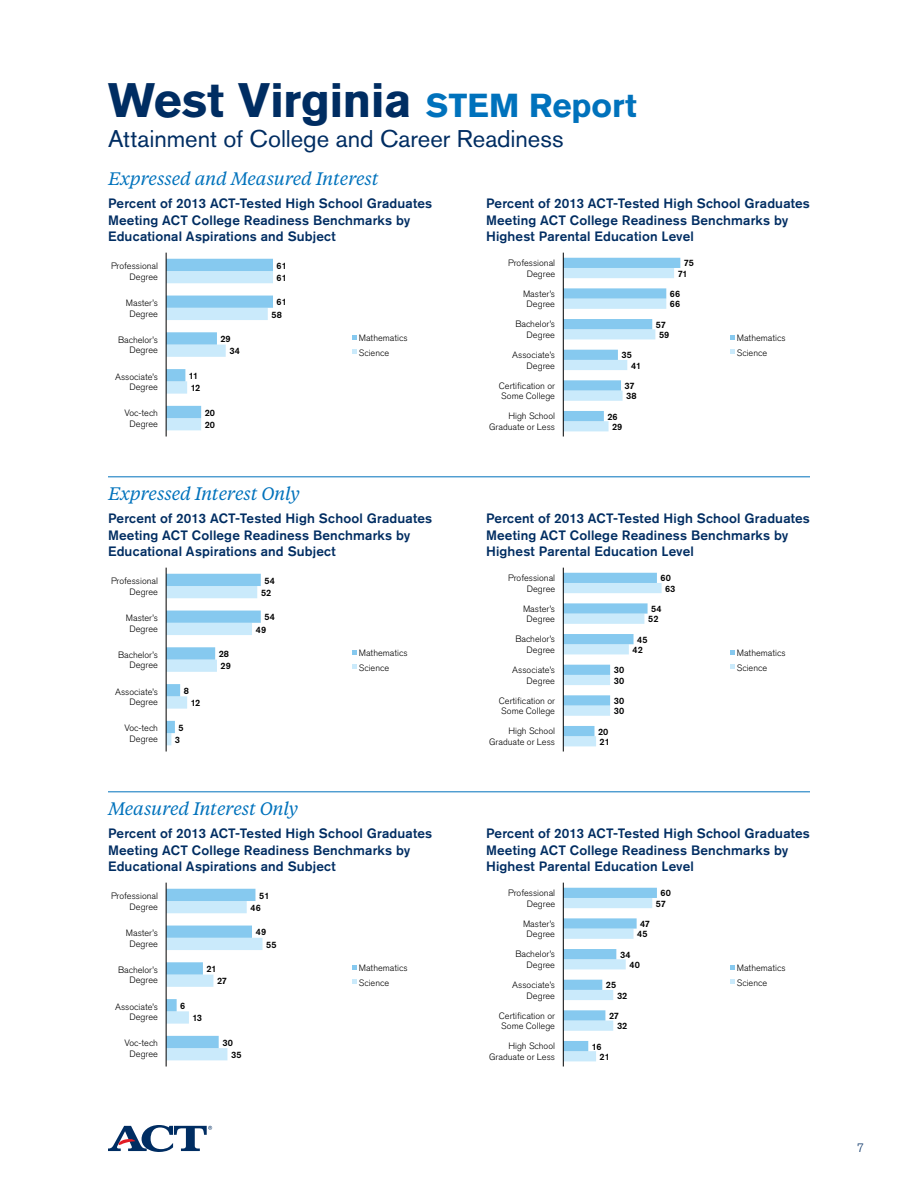
<style>
.page{position:relative;width:918px;height:1188px;background:#fff}
.page>*{position:absolute;margin:0;border:0;box-sizing:border-box;transform-origin:0 0}
.t1{font:700 48px "Akzidenz Grotesk Std";color:#002d62}
.t2{font:24px "Akzidenz Grotesk Std";color:#002d62}
.t3{font:italic 18px "Tiempos Text";letter-spacing:-.01em;color:#0072bc}
.t4{font:500 13.5px/16.5px "Akzidenz Grotesk Std";letter-spacing:.01em;color:#002d62}
.t5{font:300 12px "Akzidenz Grotesk Std";color:#002d62}
.t6{font:300 9.15px/10.6px "Akzidenz Grotesk Std";color:#000001;text-align:right}
.t7{font:500 9.15px "Akzidenz Grotesk Std";color:#000001}
.s1{font-size:33px;color:#0072bc}
</style>
<div class="page">
<svg style="left:108px;top:1125px;width:104px;height:27px"></svg>
<svg style="left:167px;top:574px;width:94px;height:171px"></svg>
<hr style="left:166px;top:568px;width:1px;height:184px;background:#000001">
<svg style="left:352px;top:650px;width:5px;height:5px"></svg>
<svg style="left:352px;top:664px;width:5px;height:5px"></svg>
<svg style="left:167px;top:259px;width:106px;height:171px"></svg>
<hr style="left:166px;top:253px;width:1px;height:184px;background:#000001">
<svg style="left:352px;top:335px;width:5px;height:5px"></svg>
<svg style="left:352px;top:349px;width:5px;height:5px"></svg>
<svg style="left:564px;top:258px;width:116px;height:173px"></svg>
<hr style="left:563px;top:253px;width:1px;height:184px;background:#000001">
<svg style="left:730px;top:335px;width:5px;height:5px"></svg>
<svg style="left:730px;top:349px;width:5px;height:5px"></svg>
<svg style="left:564px;top:573px;width:98px;height:173px"></svg>
<hr style="left:563px;top:568px;width:1px;height:184px;background:#000001">
<svg style="left:730px;top:650px;width:5px;height:5px"></svg>
<svg style="left:730px;top:664px;width:5px;height:5px"></svg>
<svg style="left:167px;top:889px;width:96px;height:171px"></svg>
<hr style="left:166px;top:883px;width:1px;height:184px;background:#000001">
<svg style="left:352px;top:965px;width:5px;height:5px"></svg>
<svg style="left:352px;top:979px;width:5px;height:5px"></svg>
<svg style="left:564px;top:888px;width:93px;height:173px"></svg>
<hr style="left:563px;top:883px;width:1px;height:184px;background:#000001">
<svg style="left:730px;top:965px;width:5px;height:5px"></svg>
<svg style="left:730px;top:979px;width:5px;height:5px"></svg>
<hr style="left:108px;top:476px;width:702px;height:1px;background:#0072bc">
<hr style="left:108px;top:791px;width:702px;height:1px;background:#0072bc">
<h1 class="t1" style="left:108px;top:73px;width:530px">West Virginia <span class="s1">STEM Report</span></h1>
<h2 class="t2" style="left:108px;top:124px;width:457px">Attainment of College and Career Readiness</h2>
<h3 class="t3" style="left:108px;top:166px;width:272px">Expressed and Measured Interest</h3>
<h3 class="t4" style="left:108px;top:195px;width:326px">Percent of 2013 ACT-Tested High School Graduates<br>Meeting ACT College Readiness Benchmarks by<br>Educational Aspirations and Subject</h3>
<h3 class="t4" style="left:486px;top:195px;width:326px">Percent of 2013 ACT-Tested High School Graduates<br>Meeting ACT College Readiness Benchmarks by<br>Highest Parental Education Level</h3>
<p class="t6" style="left:111px;top:261px;width:48px">Professional<br>Degree</p>
<p class="t7" style="left:277px;top:260px;width:12px">61</p>
<p class="t7" style="left:277px;top:272px;width:12px">61</p>
<p class="t6" style="left:508px;top:258px;width:48px">Professional<br>Degree</p>
<p class="t7" style="left:684px;top:258px;width:12px">75</p>
<p class="t7" style="left:678px;top:268px;width:12px">71</p>
<p class="t6" style="left:126px;top:298px;width:34px;text-align:center">Master’s<br>Degree</p>
<p class="t7" style="left:277px;top:297px;width:12px">61</p>
<p class="t7" style="left:271px;top:309px;width:12px">58</p>
<p class="t6" style="left:523px;top:288px;width:34px;text-align:center">Master’s<br>Degree</p>
<p class="t7" style="left:670px;top:288px;width:12px">66</p>
<p class="t7" style="left:670px;top:299px;width:12px">66</p>
<p class="t6" style="left:118px;top:334px;width:41px">Bachelor’s<br>Degree</p>
<p class="t6" style="left:115px;top:371px;width:44px">Associate’s<br>Degree</p>
<p class="t7" style="left:189px;top:370px;width:11px">11</p>
<p class="t7" style="left:191px;top:382px;width:11px">12</p>
<p class="t7" style="left:221px;top:333px;width:12px">29</p>
<p class="t7" style="left:229px;top:346px;width:12px">34</p>
<p class="t6" style="left:359px;top:331px;width:50px;line-height:14.5px;text-align:left">Mathematics<br>Science</p>
<p class="t6" style="left:515px;top:319px;width:41px">Bachelor’s<br>Degree</p>
<p class="t6" style="left:512px;top:350px;width:44px">Associate’s<br>Degree</p>
<p class="t7" style="left:622px;top:350px;width:12px">35</p>
<p class="t7" style="left:631px;top:360px;width:12px">41</p>
<p class="t7" style="left:656px;top:319px;width:12px">57</p>
<p class="t7" style="left:659px;top:329px;width:12px">59</p>
<p class="t6" style="left:737px;top:331px;width:50px;line-height:14.5px;text-align:left">Mathematics<br>Science</p>
<p class="t6" style="left:499px;top:380px;width:58px;text-align:left">Certification or<br>Some College</p>
<p class="t7" style="left:625px;top:380px;width:12px">37</p>
<p class="t7" style="left:626px;top:391px;width:12px">38</p>
<p class="t6" style="left:124px;top:408px;width:35px;text-align:center">Voc-tech<br>Degree</p>
<p class="t7" style="left:205px;top:407px;width:12px">20</p>
<p class="t7" style="left:205px;top:419px;width:12px">20</p>
<p class="t6" style="left:489px;top:411px;width:68px">High School<br>Graduate or Less</p>
<p class="t7" style="left:607px;top:411px;width:12px">26</p>
<p class="t7" style="left:612px;top:421px;width:12px">29</p>
<h3 class="t3" style="left:108px;top:481px;width:193px">Expressed Interest Only</h3>
<h3 class="t4" style="left:108px;top:510px;width:326px">Percent of 2013 ACT-Tested High School Graduates<br>Meeting ACT College Readiness Benchmarks by<br>Educational Aspirations and Subject</h3>
<h3 class="t4" style="left:486px;top:510px;width:326px">Percent of 2013 ACT-Tested High School Graduates<br>Meeting ACT College Readiness Benchmarks by<br>Highest Parental Education Level</h3>
<p class="t6" style="left:111px;top:576px;width:48px">Professional<br>Degree</p>
<p class="t7" style="left:264px;top:575px;width:12px">54</p>
<p class="t7" style="left:261px;top:587px;width:12px">52</p>
<p class="t6" style="left:508px;top:573px;width:48px">Professional<br>Degree</p>
<p class="t7" style="left:661px;top:573px;width:12px">60</p>
<p class="t7" style="left:665px;top:583px;width:12px">63</p>
<p class="t6" style="left:126px;top:613px;width:34px;text-align:center">Master’s<br>Degree</p>
<p class="t7" style="left:264px;top:612px;width:12px">54</p>
<p class="t7" style="left:256px;top:624px;width:12px">49</p>
<p class="t6" style="left:523px;top:603px;width:34px;text-align:center">Master’s<br>Degree</p>
<p class="t7" style="left:651px;top:603px;width:12px">54</p>
<p class="t7" style="left:648px;top:614px;width:12px">52</p>
<p class="t6" style="left:118px;top:649px;width:41px">Bachelor’s<br>Degree</p>
<p class="t6" style="left:115px;top:686px;width:44px">Associate’s<br>Degree</p>
<p class="t7" style="left:184px;top:685px;width:7px">8</p>
<p class="t7" style="left:191px;top:697px;width:11px">12</p>
<p class="t7" style="left:219px;top:648px;width:12px">28</p>
<p class="t7" style="left:221px;top:661px;width:12px">29</p>
<p class="t6" style="left:359px;top:646px;width:50px;line-height:14.5px;text-align:left">Mathematics<br>Science</p>
<p class="t6" style="left:515px;top:634px;width:41px">Bachelor’s<br>Degree</p>
<p class="t6" style="left:512px;top:665px;width:44px">Associate’s<br>Degree</p>
<p class="t7" style="left:614px;top:665px;width:12px">30</p>
<p class="t7" style="left:614px;top:675px;width:12px">30</p>
<p class="t7" style="left:637px;top:634px;width:12px">45</p>
<p class="t7" style="left:633px;top:644px;width:12px">42</p>
<p class="t6" style="left:737px;top:646px;width:50px;line-height:14.5px;text-align:left">Mathematics<br>Science</p>
<p class="t6" style="left:499px;top:695px;width:58px;text-align:left">Certification or<br>Some College</p>
<p class="t7" style="left:614px;top:695px;width:12px">30</p>
<p class="t7" style="left:614px;top:706px;width:12px">30</p>
<p class="t6" style="left:124px;top:723px;width:35px;text-align:center">Voc-tech<br>Degree</p>
<p class="t7" style="left:178px;top:722px;width:7px">5</p>
<p class="t7" style="left:175px;top:734px;width:7px">3</p>
<p class="t6" style="left:489px;top:726px;width:68px">High School<br>Graduate or Less</p>
<p class="t7" style="left:598px;top:726px;width:12px">20</p>
<p class="t7" style="left:600px;top:736px;width:12px">21</p>
<h3 class="t3" style="left:108px;top:796px;width:192px">Measured Interest Only</h3>
<h3 class="t4" style="left:108px;top:825px;width:326px">Percent of 2013 ACT-Tested High School Graduates<br>Meeting ACT College Readiness Benchmarks by<br>Educational Aspirations and Subject</h3>
<h3 class="t4" style="left:486px;top:825px;width:326px">Percent of 2013 ACT-Tested High School Graduates<br>Meeting ACT College Readiness Benchmarks by<br>Highest Parental Education Level</h3>
<p class="t6" style="left:111px;top:891px;width:48px">Professional<br>Degree</p>
<p class="t7" style="left:259px;top:890px;width:12px">51</p>
<p class="t7" style="left:250px;top:902px;width:12px">46</p>
<p class="t6" style="left:508px;top:888px;width:48px">Professional<br>Degree</p>
<p class="t7" style="left:660px;top:888px;width:12px">60</p>
<p class="t7" style="left:656px;top:898px;width:12px">57</p>
<p class="t6" style="left:126px;top:928px;width:34px;text-align:center">Master’s<br>Degree</p>
<p class="t7" style="left:256px;top:927px;width:12px">49</p>
<p class="t7" style="left:266px;top:939px;width:12px">55</p>
<p class="t6" style="left:523px;top:918px;width:34px;text-align:center">Master’s<br>Degree</p>
<p class="t7" style="left:640px;top:918px;width:11px">47</p>
<p class="t7" style="left:637px;top:929px;width:12px">45</p>
<p class="t6" style="left:118px;top:964px;width:41px">Bachelor’s<br>Degree</p>
<p class="t6" style="left:115px;top:1001px;width:44px">Associate’s<br>Degree</p>
<p class="t7" style="left:180px;top:1000px;width:7px">6</p>
<p class="t7" style="left:206px;top:963px;width:12px">21</p>
<p class="t7" style="left:192px;top:1012px;width:11px">13</p>
<p class="t7" style="left:217px;top:976px;width:12px">27</p>
<p class="t6" style="left:359px;top:961px;width:50px;line-height:14.5px;text-align:left">Mathematics<br>Science</p>
<p class="t6" style="left:515px;top:949px;width:41px">Bachelor’s<br>Degree</p>
<p class="t7" style="left:620px;top:949px;width:12px">34</p>
<p class="t7" style="left:629px;top:959px;width:12px">40</p>
<p class="t6" style="left:512px;top:980px;width:44px">Associate’s<br>Degree</p>
<p class="t7" style="left:606px;top:980px;width:12px">25</p>
<p class="t7" style="left:617px;top:990px;width:12px">32</p>
<p class="t6" style="left:499px;top:1010px;width:58px;text-align:left">Certification or<br>Some College</p>
<p class="t7" style="left:609px;top:1010px;width:12px">27</p>
<p class="t7" style="left:617px;top:1021px;width:12px">32</p>
<p class="t6" style="left:737px;top:961px;width:50px;line-height:14.5px;text-align:left">Mathematics<br>Science</p>
<p class="t6" style="left:124px;top:1038px;width:35px;text-align:center">Voc-tech<br>Degree</p>
<p class="t7" style="left:222px;top:1037px;width:12px">30</p>
<p class="t7" style="left:231px;top:1049px;width:12px">35</p>
<p class="t6" style="left:489px;top:1041px;width:67px">High School<br>Graduate or Less</p>
<p class="t7" style="left:592px;top:1041px;width:11px">16</p>
<p class="t7" style="left:600px;top:1051px;width:12px">21</p>
<h3 class="t5" style="left:857px;top:1141px;width:8px">7</h3>
</div>
